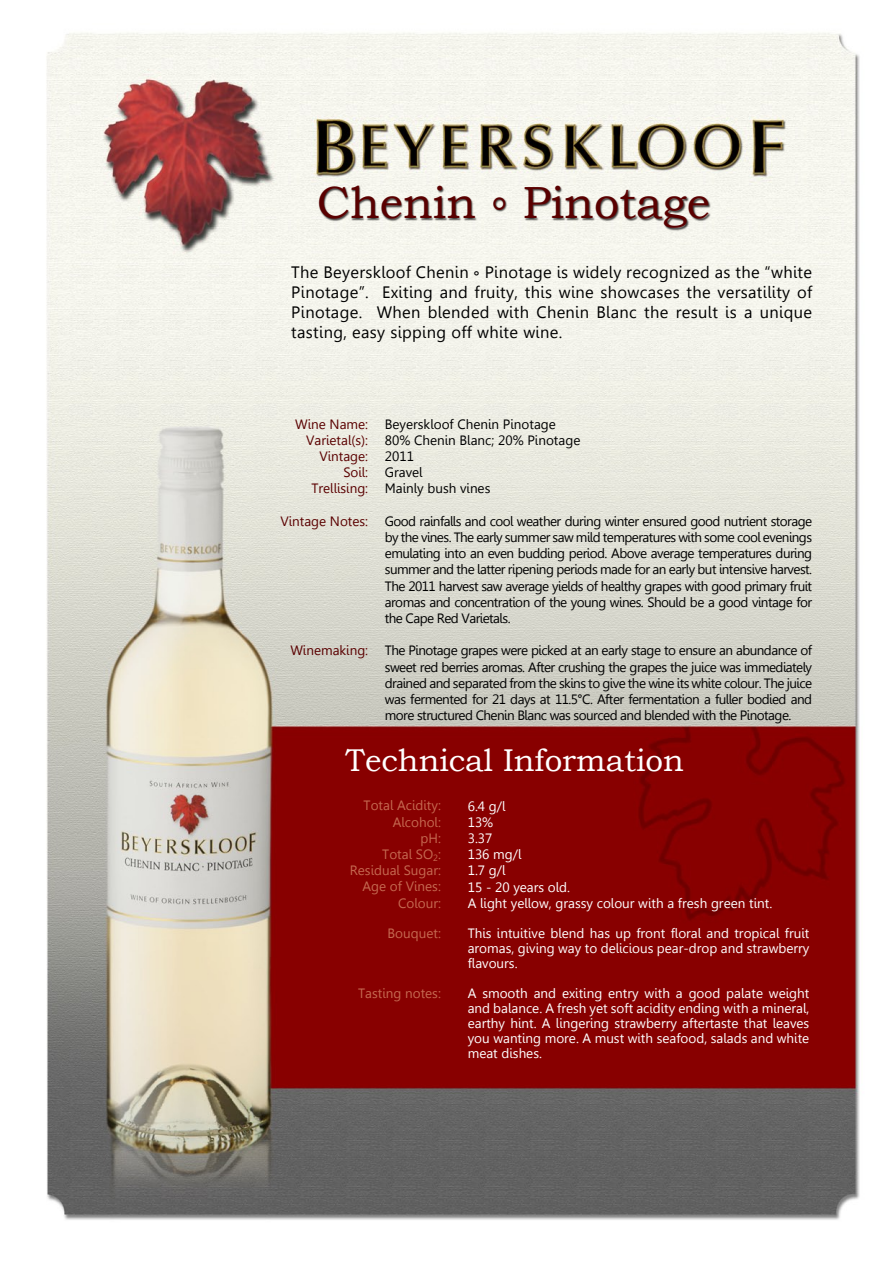
<style>
.page{position:relative;width:893px;height:1263px;background:#fff}
.page>*{position:absolute;margin:0;border:0;box-sizing:border-box;transform-origin:0 0}
.t1{font:45px "Bookman Old Style";color:#5a0000}
.t2{font:31.5px "Bookman Old Style";color:#fff}
.t3{font:16.5px/19.8px "Leelawadee";letter-spacing:.02em;color:#000;text-align:justify}
.t4{font:13.5px/16.2px "Leelawadee";letter-spacing:-.04em;color:#000;text-align:justify}
.t5{font:13.5px/16.2px "Leelawadee";color:#fff;text-align:justify}
.t6{font:13.5px/16.2px "Leelawadee";color:#c56951;text-align:right}
.t7{font:13.5px/16.2px "Leelawadee";color:#000}
.t8{font:13.5px/16.2px "Leelawadee";color:#5a0000;text-align:right}
</style>
<div class="page">
<img style="left:46px;top:32px;width:814px;height:1188px">
<div style="left:319px;top:186px;width:393px;height:46px;background:#000;opacity:.75"></div>
<h1 class="t1" style="left:317px;top:174px;width:395px">Chenin ° Pinotage</h1>
<p class="t3" style="left:291px;top:263px;width:522px">The Beyerskloof Chenin ° Pinotage is widely recognized as the “white Pinotage”. Exiting and fruity, this wine showcases the versatility of Pinotage. When blended with Chenin Blanc the result is a unique tasting, easy sipping off white wine.</p>
<p class="t8" style="left:295px;top:416px;width:75px">Wine Name:<br>Varietal(s):<br>Vintage:<br>Soil:<br>Trellising:</p>
<p class="t8" style="left:280px;top:513px;width:89px">Vintage Notes:</p>
<p class="t8" style="left:290px;top:643px;width:79px">Winemaking:</p>
<p class="t7" style="left:385px;top:416px;width:197px">Beyerskloof Chenin Pinotage<br>80% Chenin Blanc; 20% Pinotage<br>2011<br>Gravel<br>Mainly bush vines</p>
<p class="t4" style="left:385px;top:513px;width:429px">Good rainfalls and cool weather during winter ensured good nutrient storage by the vines. The early summer saw mild temperatures with some cool evenings emulating into an even budding period. Above average temperatures during summer and the latter ripening periods made for an early but intensive harvest.<br>The 2011 harvest saw average yields of healthy grapes with good primary fruit aromas and concentration of the young wines. Should be a good vintage for the Cape Red Varietals.</p>
<p class="t4" style="left:385px;top:643px;width:429px">The Pinotage grapes were picked at an early stage to ensure an abundance of sweet red berries aromas. After crushing the grapes the juice was immediately drained and separated from the skins to give the wine its white colour. The juice was fermented for 21 days at 11.5°C. After fermentation a fuller bodied and more structured Chenin Blanc was sourced and blended with the Pinotage.</p>
<h2 class="t2" style="left:346px;top:740px;width:340px">Technical Information</h2>
<p class="t6" style="left:350px;top:798px;width:93px">Total Acidity:<br>Alcohol:<br>pH:<br>Total SO<sub>2</sub>:<br>Residual Sugar:<br>Age of Vines:<br>Colour:</p>
<p class="t6" style="left:387px;top:925px;width:55px">Bouquet:</p>
<p class="t6" style="left:358px;top:985px;width:84px">Tasting notes:</p>
<p class="t5" style="left:468px;top:798px;width:306px;text-align:left">6.4 g/l<br>13%<br>3.37<br>136 mg/l<br>1.7 g/l<br>15 - 20 years old.<br>A light yellow, grassy colour with a fresh green tint.</p>
<p class="t5" style="left:468px;top:926px;width:343px;line-height:15px">This intuitive blend has up front floral and tropical fruit aromas, giving way to delicious pear-drop and strawberry flavours.</p>
<p class="t5" style="left:468px;top:986px;width:343px;line-height:15px">A smooth and exiting entry with a good palate weight and balance. A fresh yet soft acidity ending with a mineral, earthy hint. A lingering strawberry aftertaste that leaves you wanting more. A must with seafood, salads and white meat dishes.</p>
</div>
